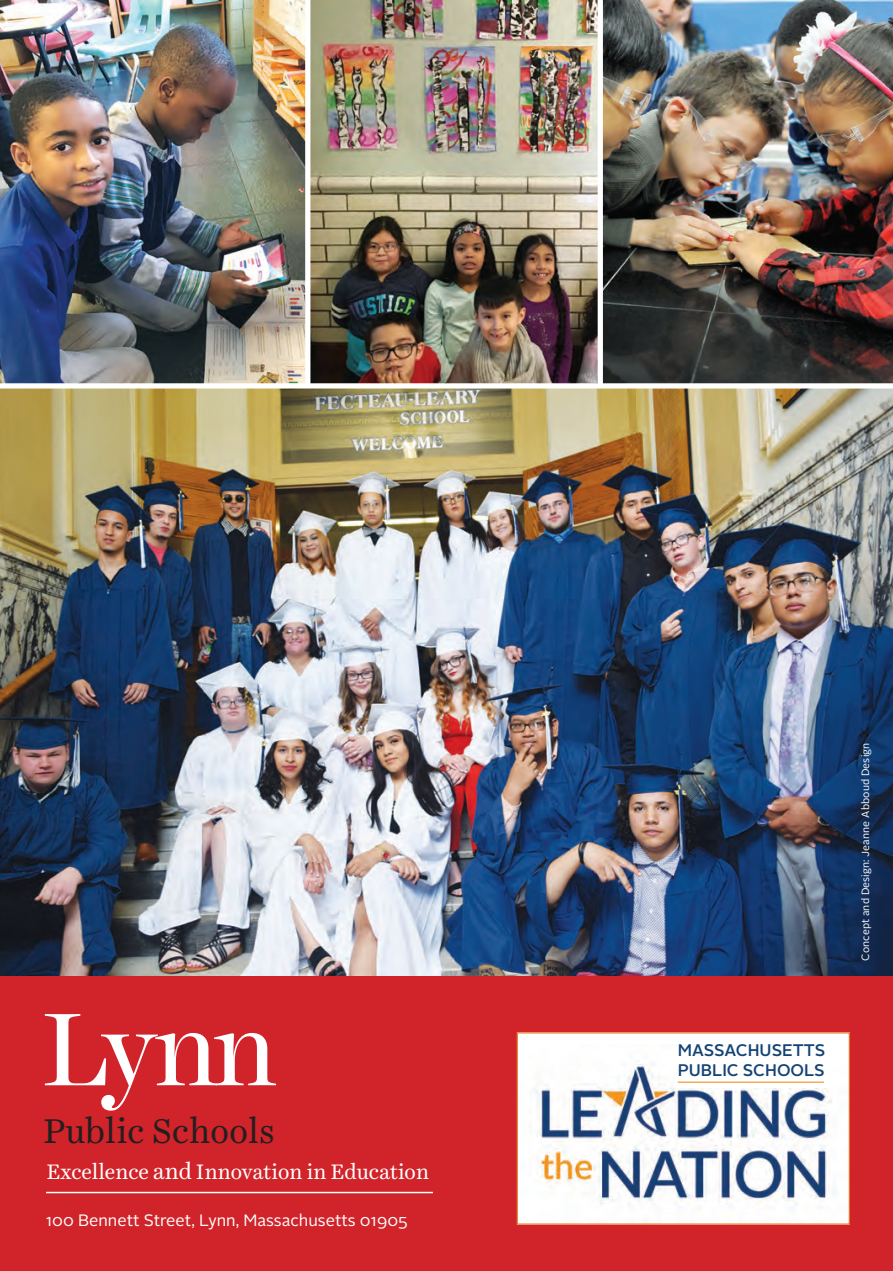
<style>
.page{position:relative;width:893px;height:1271px;background:#fff}
.page>*{position:absolute;margin:0;border:0;box-sizing:border-box;transform-origin:0 0}
.t1{font:104.83px "Harriet Display";color:#fff}
.t2{font:34.82px "Harriet Text";color:#231f20}
.t3{font:21.18px "Harriet Text";letter-spacing:-.01em;color:#fff}
.t4{font:500 16.8px/20.1px "Alright Sans";color:#154375}
.t5{font:16.45px "Alright Sans";color:#fff}
.t6{font:10.5px "Alright Sans";letter-spacing:.01em;color:#fff}
.s1{font-size:22.75px}
</style>
<div class="page">
<img style="left:603px;top:0;width:289px;height:383px">
<div style="left:0;top:897px;width:892px;height:373px;background:#d1232a"></div>
<img style="left:0;top:388px;width:892px;height:587px">
<img style="left:0;top:0;width:597px;height:383px">
<div style="left:305px;top:0;width:5px;height:386px;background:#fff"></div>
<div style="left:517px;top:1032px;width:332px;height:192px;background:#fff"></div>
<img style="left:534px;top:1063px;width:303px;height:145px">
<div style="left:516px;top:1032px;width:334px;height:192px;border:1px solid #e37630"></div>
<div style="left:675px;top:1075px;width:156px;height:13px;background:#fff"></div>
<hr style="left:677px;top:1081px;width:146px;height:1px;background:#f29220">
<hr style="left:46px;top:1191px;width:387px;height:2px;background:#fff">
<svg style="left:0;top:0;width:6px;height:6px"></svg>
<svg style="left:886px;top:0;width:7px;height:6px"></svg>
<svg style="left:886px;top:1264px;width:7px;height:7px"></svg>
<h1 class="t1" style="left:43px;top:975px;width:236px">Lynn</h1>
<h2 class="t2" style="left:43px;top:1106px;width:233px">Public Schools</h2>
<p class="t3" style="left:46px;top:1156px;width:384px">Excellence <span class="s1">and</span> Innovation in Education</p>
<p class="t5" style="left:46px;top:1209px;width:363px">100 Bennett Street, Lynn, Massachusetts 01905</p>
<p class="t4" style="left:677px;top:1040px;width:149px">MASSACHUSETTS<br>PUBLIC SCHOOLS</p>
<p class="t6" style="left:858px;top:960px;width:219px;rotate:-90deg">Concept and Design: Jeanne Abboud Design</p>
</div>
